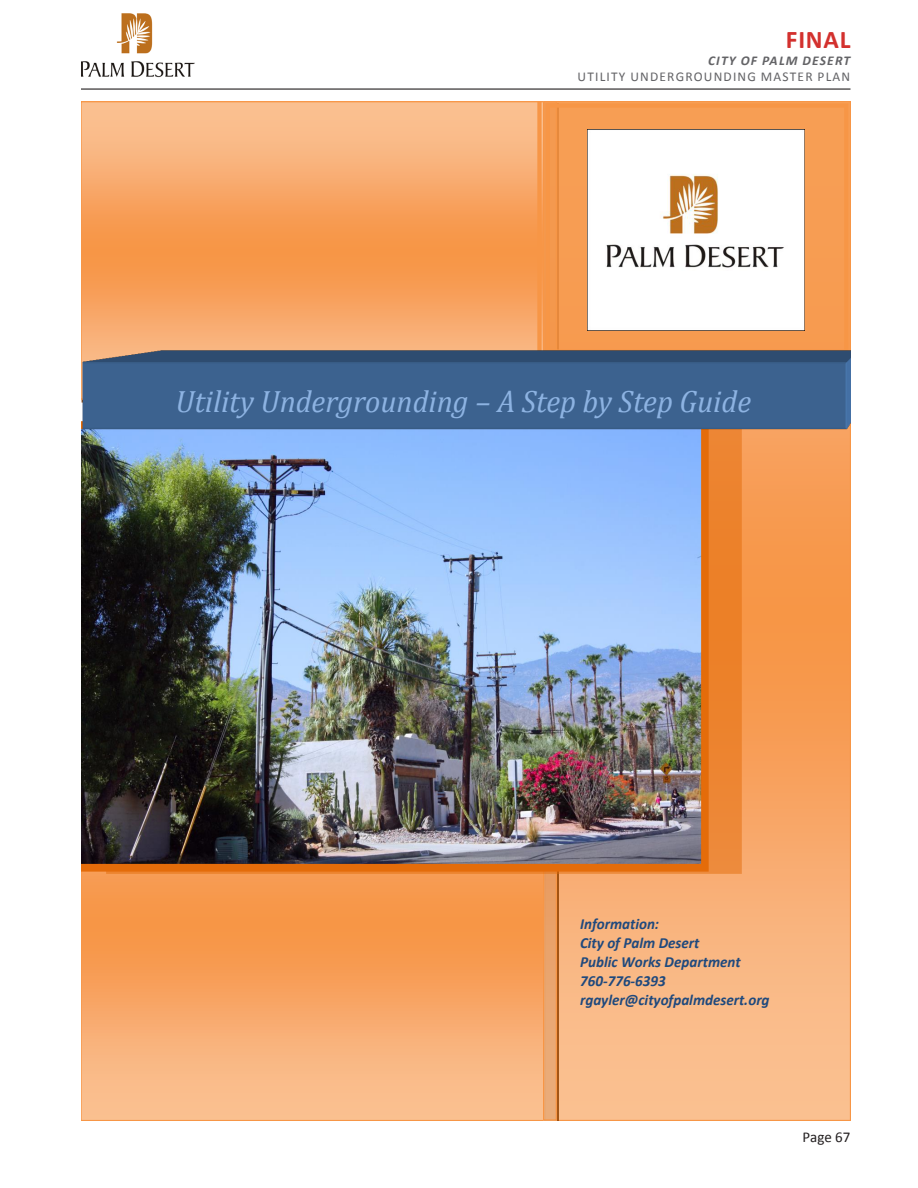
<style>
.page{position:relative;width:918px;height:1188px;background:#fff}
.page>*{position:absolute;margin:0;border:0;box-sizing:border-box;transform-origin:0 0}
.t1{font:italic 30.9px "Cambria";color:#8db3e2}
.t2{font:700 25.5px "Calibri";letter-spacing:.03em;color:#d3312e}
.t3{font:italic 700 15.45px/18.9px "Calibri";color:#1f497d}
.t4{font:15px "Calibri";color:#231f20}
.t5{font:13.5px "Calibri";letter-spacing:.09em;color:#636366}
.t6{font:italic 700 13.5px "Calibri";letter-spacing:.09em;color:#636366}
</style>
<div class="page">
<hr style="left:81px;top:88px;width:769px;height:2px;background:#231f20">
<img style="left:81px;top:13px;width:114px;height:65px">
<img style="left:82px;top:872px;width:461px;height:243px">
<img style="left:82px;top:107px;width:455px;height:241px">
<svg style="left:558px;top:431px;width:290px;height:687px;background:#f7a564"></svg>
<div style="left:544px;top:102px;width:12px;height:1018px;background:#eaab78"></div>
<svg style="left:537px;top:101px;width:314px;height:261px;background:#f69a4e"></svg>
<img style="left:550px;top:126px;width:294px;height:205px">
<img style="left:588px;top:130px;width:216px;height:201px">
<img style="left:543px;top:806px;width:306px;height:250px">
<img style="left:106px;top:431px;width:636px;height:442px">
<img style="left:81px;top:431px;width:628px;height:441px">
<img style="left:81px;top:348px;width:769px;height:83px">
<div style="left:82px;top:368px;width:763px;height:56px;background:#3c628f"></div>
<h2 class="t2" style="left:786px;top:23px;width:66px">FINAL</h2>
<p class="t6" style="left:708px;top:52px;width:144px">CITY OF PALM DESERT</p>
<p class="t5" style="left:578px;top:68px;width:274px">UTILITY UNDERGROUNDING MASTER PLAN</p>
<p class="t1" style="left:175px;top:380px;width:577px">Utility Undergrounding – A Step by Step Guide</p>
<p class="t3" style="left:580px;top:915px;width:191px">Information:<br>City of Palm Desert<br>Public Works Department<br>760-776-6393 rgayler@cityofpalmdesert.org</p>
<p class="t4" style="left:802px;top:1128px;width:50px">Page 67</p>
</div>
